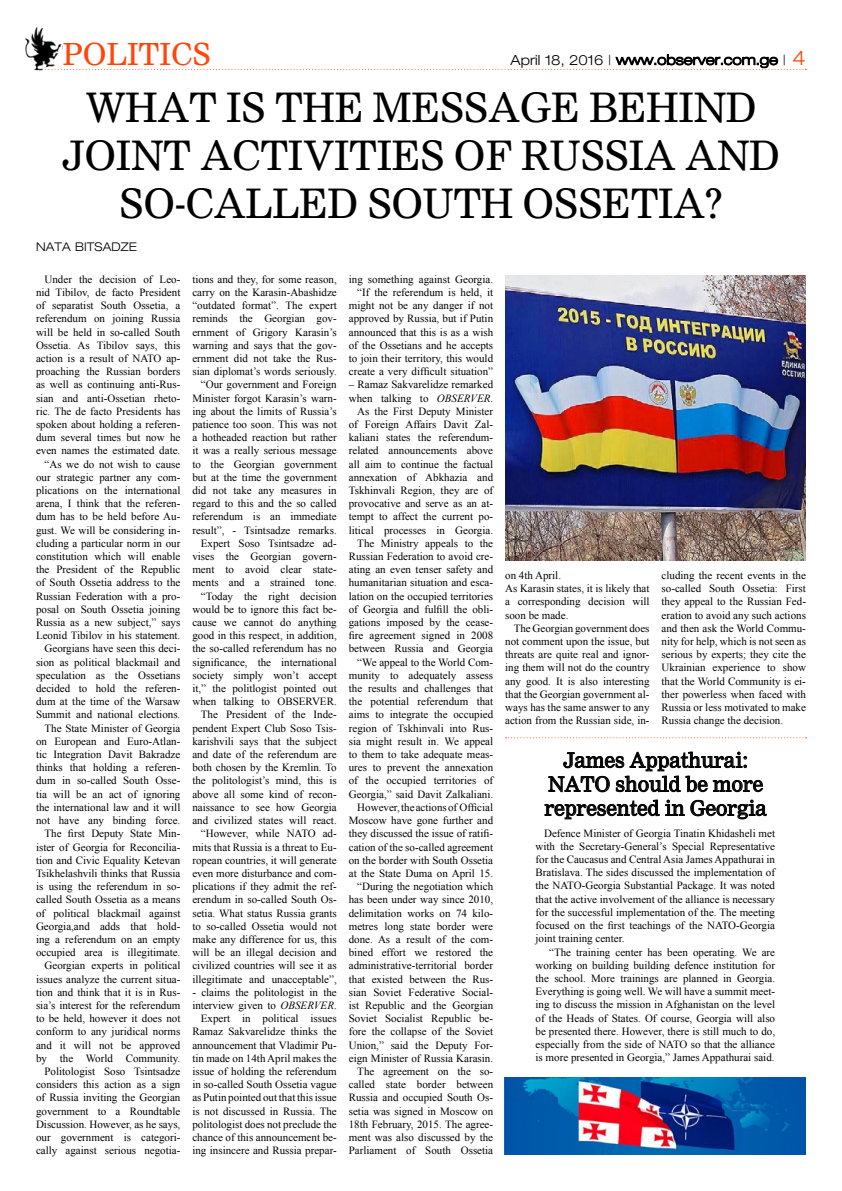
<style>
.page{position:relative;width:842px;height:1191px;background:#fff}
.page>*{position:absolute;margin:0;border:0;box-sizing:border-box;transform-origin:0 0}
.t1{font:40px/48px "Nimrod";letter-spacing:-.01em;color:#000;text-align:center}
.t2{font:30px "Nimrod";color:#ff450a}
.t3{font:20px/24px "Nimrod";color:#000}
.t4{font:14px "BPGLE Studio 02 Caps";color:#000}
.t5{font:12px "BPGLE Studio 02 Caps";letter-spacing:.01em;color:#000}
.t6{font:11px/13.2px "Times New Roman";color:#000;text-align:right}
.s1{font-size:20px;color:#ff450a}
.s2{font-style:italic}
</style>
<div class="page">
<svg style="left:64px;top:54px;width:742px;height:16px"></svg>
<img style="left:25px;top:27px;width:38px;height:44px">
<svg style="left:548px;top:751px;width:215px;height:41px"></svg>
<svg style="left:544px;top:799px;width:223px;height:20px"></svg>
<img style="left:505px;top:275px;width:301px;height:286px">
<svg style="left:505px;top:737px;width:301px;height:1px"></svg>
<img style="left:505px;top:1077px;width:301px;height:78px">
<h2 class="t2" style="left:63px;top:36px;width:20px">POLITICS</h2>
<p class="t4" style="left:511px;top:54px;width:297px">April 18, 2016 | www.observer.com.ge | <span class="s1">4</span></p>
<h1 class="t1" style="left:62px;top:84px;width:712px">WHAT IS THE ME SSAGE BE HIND<br>JOINT ACTIVITIE S OF RUSSIA AND<br>SO-CALLED SOUTH OSSETIA?</h1>
<p class="t5" style="left:36px;top:242px;width:103px">nata bitsadze</p>
<p class="t6" style="left:36px;top:272px;width:146px">Under the decision of Leo&shy;nid Tibilov, de facto President of separatist South Ossetia, a referendum on joining Russia will be held in so-called South<br>Ossetia. As Tibilov says, this action is a result of NATO ap&shy;proaching the Russian borders as well as continuing anti-Rus&shy;sian and anti-Ossetian rheto&shy;ric. The de facto Presidents has spoken about holding a referen&shy;dum several times but now he even names the estimated date. “As we do not wish to cause our strategic partner any com&shy;plications on the international arena, I think that the referen&shy;dum has to be held before Au&shy;gust. We will be considering in&shy;cluding a particular norm in our constitution which will enable the President of the Republic of South Ossetia address to the<br>Russian Federation with a pro&shy;posal on South Ossetia joining<br>Russia as a new subject,” says<br>Leonid Tibilov in his statement.<br>Georgians have seen this deci&shy;sion as political blackmail and speculation as the Ossetians decided to hold the referen&shy;dum at the time of the Warsaw<br>Summit and national elections.<br>The State Minister of Georgia on European and Euro-Atlan&shy;tic Integration Davit Bakradze thinks that holding a referen&shy;dum in so-called South Osse&shy;tia will be an act of ignoring the international law and it will not have any binding force.<br>The first Deputy State Min&shy;ister of Georgia for Reconcilia&shy;tion and Civic Equality Ketevan<br>Tsikhelashvili thinks that Russia is using the referendum in so&shy;called South Ossetia as a means of political blackmail against<br>Georgia,and adds that hold&shy;ing a referendum on an empty occupied area is illegitimate.<br>Georgian experts in political issues analyze the current situa&shy;tion and think that it is in Rus&shy;sia’s interest for the referendum to be held, however it does not conform to any juridical norms and it will not be approved by the World Community.<br>Politologist Soso Tsintsadze considers this action as a sign of Russia inviting the Georgian government to a Roundtable<br>Discussion. However, as he says, our government is categori&shy;cally against serious negotia-</p>
<p class="t6" style="left:192px;top:272px;width:146px">tions and they, for some reason, carry on the Karasin-Abashidze “outdated format”. The expert reminds the Georgian gov&shy;ernment of Grigory Karasin’s warning and says that the gov&shy;ernment did not take the Rus&shy;sian diplomat’s words seriously. “Our government and Foreign<br>Minister forgot Karasin’s warn&shy;ing about the limits of Russia’s patience too soon. This was not a hotheaded reaction but rather it was a really serious message to the Georgian government but at the time the government did not take any measures in regard to this and the so called referendum is an immediate result”, - Tsintsadze remarks.<br>Expert Soso Tsintsadze ad&shy;vises the Georgian govern&shy;ment to avoid clear state&shy;ments and a strained tone. “Today the right decision would be to ignore this fact be&shy;cause we cannot do anything good in this respect, in addition, the so-called referendum has no significance, the international society simply won’t accept it,” the politlogist pointed out when talking to OBSERVER.<br>The President of the Inde&shy;pendent Expert Club Soso Tsis&shy;karishvili says that the subject and date of the referendum are both chosen by the Kremlin. To the politologist’s mind, this is above all some kind of recon&shy;naissance to see how Georgia and civilized states will react. “However, while NATO ad&shy;mits that Russia is a threat to Eu&shy;ropean countries, it will generate even more disturbance and com&shy;plications if they admit the ref&shy;erendum in so-called South Os&shy;setia. What status Russia grants to so-called Ossetia would not make any difference for us, this will be an illegal decision and civilized countries will see it as illegitimate and unacceptable”,</p>
<p class="t6" style="left:192px;top:985px;width:146px">- claims the politologist in the interview given to <span class="s2">OBSERVER</span>.<br>Expert in political issues<br>Ramaz Sakvarelidze thinks the announcement that Vladimir Pu&shy;tin made on 14th April makes the issue of holding the referendum in so-called South Ossetia vague as Putin pointed out that this issue is not discussed in Russia. The politologist does not preclude the chance of this announcement be&shy;ing insincere and Russia prepar-</p>
<p class="t6" style="left:349px;top:272px;width:146px">ing something against Georgia. “If the referendum is held, it might not be any danger if not approved by Russia, but if Putin announced that this is as a wish of the Ossetians and he accepts to join their territory, this would create a very difficult situation”</p>
<p class="t6" style="left:349px;top:378px;width:146px">– Ramaz Sakvarelidze remarked when talking to <span class="s2">OBSERVER</span>.<br>As the First Deputy Minister of Foreign Affairs Davit Zal&shy;kaliani states the referendum&shy;related announcements above all aim to continue the factual annexation of Abkhazia and<br>Tskhinvali Region, they are of provocative and serve as an at&shy;tempt to affect the current po&shy;litical processes in Georgia.<br>The Ministry appeals to the<br>Russian Federation to avoid cre&shy;ating an even tenser safety and humanitarian situation and esca&shy;lation on the occupied territories of Georgia and fulfill the obli&shy;gations imposed by the cease&shy;fire agreement signed in 2008 between Russia and Georgia “We appeal to the World Com&shy;munity to adequately assess the results and challenges that the potential referendum that aims to integrate the occupied region of Tskhinvali into Rus&shy;sia might result in. We appeal to them to take adequate meas&shy;ures to prevent the annexation of the occupied territories of<br>Georgia,” said Davit Zalkaliani.<br>However, the actions of Official<br>Moscow have gone further and they discussed the issue of ratifi&shy;cation of the so-called agreement on the border with South Ossetia at the State Duma on April 15. “During the negotiation which has been under way since 2010, delimitation works on 74 kilo&shy;metres long state border were done. As a result of the com&shy;bined effort we restored the administrative-territorial border that existed between the Rus&shy;sian Soviet Federative Social&shy;ist Republic and the Georgian<br>Soviet Socialist Republic be&shy;fore the collapse of the Soviet<br>Union,” said the Deputy For&shy;eign Minister of Russia Karasin.<br>The agreement on the so&shy;called state border between<br>Russia and occupied South Os&shy;setia was signed in Moscow on<br>18th February, 2015. The agree&shy;ment was also discussed by the<br>Parliament of South Ossetia</p>
<p class="t6" style="left:505px;top:568px;width:146px;text-align:left">on 4th April.<br>As Karasin states, it is likely that a corresponding decision will soon be made.</p>
<p class="t6" style="left:505px;top:621px;width:146px;text-align:justify;text-indent:9px">The Georgian government does not comment upon the issue, but threats are quite real and ignor&shy;ing them will not do the country any good. It is also interesting that the Georgian government al&shy;ways has the same answer to any action from the Russian side, in-</p>
<p class="t6" style="left:662px;top:568px;width:146px;text-align:justify">cluding the recent events in the so-called South Ossetia: First they appeal to the Russian Fed&shy;eration to avoid any such actions and then ask the World Commu&shy;nity for help, which is not seen as serious by experts; they cite the Ukrainian experience to show that the World Community is ei&shy;ther powerless when faced with Russia or less motivated to make Russia change the decision.</p>
<h3 class="t3" style="left:548px;top:748px;width:201px;text-indent:15px">JAMES APPATHURAI:<br>NATO</h3>
<h3 class="t3" style="left:544px;top:772px;width:224px;text-align:right">SHOULD BE MORE<br>REPRESENTED IN GEORGIA</h3>
<p class="t6" style="left:536px;top:826px;width:241px;text-align:justify;text-indent:9px">Defence Minister of Georgia Tinatin Khidasheli met with the Secretary-General’s Special Representative for the Caucasus and Central Asia James Appathurai in Bratislava. The sides discussed the implementation of the NATO-Georgia Substantial Package. It was noted that the active involvement of the alliance is necessary for the successful implementation of the. The meeting focused on the first teachings of the NATO-Georgia joint training center.</p>
<p class="t6" style="left:536px;top:945px;width:241px;text-align:justify;text-indent:14px">“The training center has been operating. We are working on building building defence institution for the school. More trainings are planned in Georgia.<br>Everything is going well. We will have a summit meet&shy;ing to discuss the mission in Afghanistan on the level of the Heads of States. Of course, Georgia will also be presented there. However, there is still much to do, especially from the side of NATO so that the alliance is more presented in Georgia,” James Appathurai said.</p>
</div>
